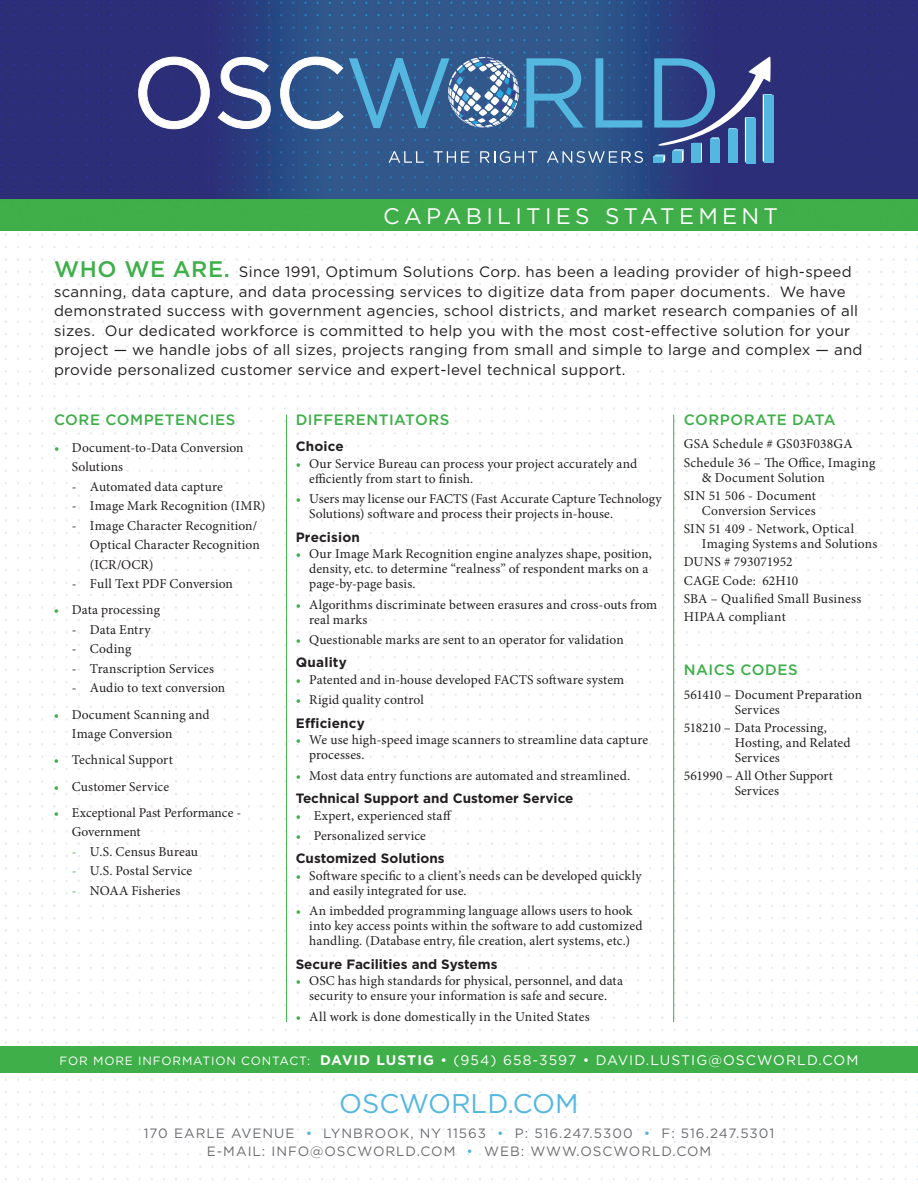
<style>
.page{position:relative;width:918px;height:1188px;background:#fff}
.page>*{position:absolute;margin:0;border:0;box-sizing:border-box;transform-origin:0 0}
.t1{font:27px "Gotham";color:#54b7df}
.t2{font:22.5px "Gotham";letter-spacing:.19em;color:#fff}
.t3{font:15px/19.5px "Gotham";letter-spacing:.02em;color:#231f20}
.t4{font:500 15px "Gotham";letter-spacing:.035em;color:#3eaf49}
.t5{font:13.8px "Gotham";letter-spacing:.08em;color:#fff}
.t6{font:13.5px/15px "Minion Pro";letter-spacing:.01em;color:#231f20}
.t7{font:13.5px/18px "Gotham";letter-spacing:.075em;color:#6c6d70;text-align:center}
.t8{font:700 13.5px "Gotham";color:#231f20}
.t9{font:700 13.5px "Gotham";letter-spacing:.02em;color:#231f20}
.s1{font-weight:500;font-size:22.5px;color:#3eaf49}
.s2{color:#3eaf49}
.s3{font-size:12px}
.s4{font-weight:700}
.s5{color:#57b2e4}
</style>
<div class="page">
<img style="left:5px;top:233px;width:913px;height:948px">
<img style="left:0;top:0;width:918px;height:231px">
<svg style="left:389px;top:151px;width:35px;height:12px"></svg>
<svg style="left:434px;top:151px;width:35px;height:12px"></svg>
<svg style="left:480px;top:151px;width:57px;height:12px"></svg>
<svg style="left:547px;top:151px;width:96px;height:12px"></svg>
<svg style="left:138px;top:57px;width:72px;height:73px"></svg>
<svg style="left:217px;top:57px;width:54px;height:72px"></svg>
<svg style="left:526px;top:58px;width:58px;height:70px;background:#3e7cac"></svg>
<svg style="left:596px;top:58px;width:46px;height:70px;background:#34699d"></svg>
<svg style="left:654px;top:57px;width:120px;height:106px;background:#4869a1"></svg>
<svg style="left:280px;top:57px;width:239px;height:73px;background:#547da9"></svg>
<hr style="left:286px;top:415px;width:1px;height:607px;background:#3eaf49">
<hr style="left:673px;top:415px;width:1px;height:607px;background:#3eaf49">
<div style="left:0;top:1046px;width:918px;height:27px;background:#3eaf49"></div>
<h2 class="t2" style="left:383px;top:201px;width:396px">CAPABILITIES STATEMENT</h2>
<p class="t3" style="left:54px;top:262px;width:810px"><span class="s1">WHO WE ARE.</span> Since 1991, Optimum Solutions Corp. has been a leading provider of high-speed scanning, data capture, and data processing services to digitize data from paper documents. We have demonstrated success with government agencies, school districts, and market research companies of all sizes. Our dedicated workforce is committed to help you with the most cost-effective solution for your project — we handle jobs of all sizes, projects ranging from small and simple to large and complex — and provide personalized customer service and expert-level technical support.</p>
<p class="t4" style="left:54px;top:410px;width:183px">CORE COMPETENCIES</p>
<p class="t6" style="left:72px;top:438px;width:173px;line-height:19.5px;text-indent:-18px"><span class="s2">•</span> Document-to-Data Conversion<br>Solutions</p>
<p class="t6" style="left:72px;top:479px;width:152px">- Automated data capture</p>
<p class="t6" style="left:72px;top:498px;width:195px">- Image Mark Recognition (IMR)</p>
<p class="t6" style="left:90px;top:516px;width:171px;line-height:19.5px;text-indent:-18px">- Image Character Recognition/<br>Optical Character Recognition (ICR/OCR)</p>
<p class="t6" style="left:72px;top:576px;width:162px">- Full Text PDF Conversion</p>
<p class="t6" style="left:54px;top:603px;width:108px"><span class="s2">•</span> Data processing</p>
<p class="t6" style="left:72px;top:622px;width:80px">- Data Entry</p>
<p class="t6" style="left:72px;top:642px;width:61px">- Coding</p>
<p class="t6" style="left:72px;top:661px;width:144px">- Transcription Services</p>
<p class="t6" style="left:72px;top:681px;width:155px">- Audio to text conversion</p>
<p class="t6" style="left:72px;top:705px;width:139px;line-height:19.5px;text-indent:-18px"><span class="s2">•</span> Document Scanning and<br>Image Conversion</p>
<p class="t6" style="left:54px;top:753px;width:120px"><span class="s2">•</span> Technical Support</p>
<p class="t6" style="left:54px;top:779px;width:117px"><span class="s2">•</span> Customer Service</p>
<p class="t6" style="left:72px;top:803px;width:171px;line-height:19.5px;text-indent:-18px"><span class="s2">•</span> Exceptional Past Performance -<br>Government</p>
<p class="t6" style="left:72px;top:844px;width:128px"><span class="s2">-</span> U.S. Census Bureau</p>
<p class="t6" style="left:72px;top:864px;width:122px"><span class="s2">-</span> U.S. Postal Service</p>
<p class="t6" style="left:72px;top:883px;width:110px"><span class="s2">-</span> NOAA Fisheries</p>
<p class="t4" style="left:296px;top:410px;width:155px">DIFFERENTIATORS</p>
<p class="t8" style="left:296px;top:438px;width:50px">Choice</p>
<p class="t6" style="left:309px;top:456px;width:330px;text-indent:-14px"><span class="s2">•</span> Our Service Bureau can process your project accurately and efficiently from start to finish.</p>
<p class="t6" style="left:309px;top:492px;width:354px;text-indent:-14px"><span class="s2">•</span> Users may license our FACTS (Fast Accurate Capture Technology<br>Solutions) software and process their projects in-house.</p>
<p class="t8" style="left:296px;top:528px;width:66px">Precision</p>
<p class="t6" style="left:309px;top:547px;width:344px;text-indent:-14px"><span class="s2">•</span> Our Image Mark Recognition engine analyzes shape, position, density, etc. to determine “realness” of respondent marks on a page-by-page basis.</p>
<p class="t6" style="left:309px;top:597px;width:350px;text-indent:-14px"><span class="s2">•</span> Algorithms discriminate between erasures and cross-outs from real marks</p>
<p class="t6" style="left:296px;top:632px;width:330px"><span class="s2">•</span> Questionable marks are sent to an operator for validation</p>
<p class="t9" style="left:296px;top:654px;width:53px">Quality</p>
<p class="t6" style="left:296px;top:672px;width:330px"><span class="s2">•</span> Patented and in-house developed FACTS software system</p>
<p class="t6" style="left:296px;top:693px;width:130px"><span class="s2">•</span> Rigid quality control</p>
<p class="t8" style="left:296px;top:714px;width:71px">Efficiency</p>
<p class="t6" style="left:309px;top:733px;width:341px;text-indent:-14px"><span class="s2">•</span> We use high-speed image scanners to streamline data capture processes.</p>
<p class="t6" style="left:296px;top:768px;width:336px"><span class="s2">•</span> Most data entry functions are automated and streamlined.</p>
<p class="t8" style="left:296px;top:789px;width:279px">Technical Support and Customer Service</p>
<p class="t6" style="left:296px;top:808px;width:158px"><span class="s2">•</span> Expert, experienced staff</p>
<p class="t6" style="left:296px;top:828px;width:132px"><span class="s2">•</span> Personalized service</p>
<p class="t8" style="left:296px;top:850px;width:151px">Customized Solutions</p>
<p class="t6" style="left:309px;top:868px;width:334px;text-indent:-14px"><span class="s2">•</span> Software specific to a client’s needs can be developed quickly and easily integrated for use.</p>
<p class="t6" style="left:309px;top:903px;width:335px;text-indent:-14px"><span class="s2">•</span> An imbedded programming language allows users to hook into key access points within the software to add customized handling. (Database entry, file creation, alert systems, etc.)</p>
<p class="t8" style="left:296px;top:955px;width:203px">Secure Facilities and Systems</p>
<p class="t6" style="left:296px;top:973px;width:329px;text-align:center"><span class="s2">•</span> OSC has high standards for physical, personnel, and data security to ensure your information is safe and secure.</p>
<p class="t6" style="left:296px;top:1009px;width:296px"><span class="s2">•</span> All work is done domestically in the United States</p>
<p class="t4" style="left:684px;top:410px;width:153px">CORPORATE DATA</p>
<p class="t6" style="left:684px;top:435px;width:193px;line-height:18.3px">GSA Schedule # GS03F038GA<br>Schedule 36 – The Office, Imaging</p>
<p class="t6" style="left:684px;top:468px;width:143px;line-height:18.3px;text-indent:18px">&amp; Document Solution<br>SIN 51 506 - Document</p>
<p class="t6" style="left:684px;top:502px;width:172px;line-height:18.3px;text-indent:18px">Conversion Services<br>SIN 51 409 - Network, Optical</p>
<p class="t6" style="left:684px;top:535px;width:195px;line-height:18.3px;text-indent:18px">Imaging Systems and Solutions<br>DUNS # 793071952<br>CAGE Code: 62H10<br>SBA – Qualified Small Business<br>HIPAA compliant</p>
<p class="t4" style="left:684px;top:660px;width:115px">NAICS CODES</p>
<p class="t6" style="left:735px;top:687px;width:129px;text-indent:-51px">561410 – Document Preparation<br>Services</p>
<p class="t6" style="left:735px;top:720px;width:117px;text-indent:-51px">518210 – Data Processing,<br>Hosting, and Related<br>Services</p>
<p class="t6" style="left:684px;top:768px;width:151px;text-align:center">561990 –All Other Support<br>Services</p>
<p class="t5" style="left:60px;top:1051px;width:800px"><span class="s3">FOR MORE INFORMATION CONTACT:</span> <span class="s4">DAVID LUSTIG</span> • (954) 658-3597 • DAVID.LUSTIG@OSCWORLD.COM</p>
<h1 class="t1" style="left:339px;top:1087px;width:241px">OSCWORLD.COM</h1>
<p class="t7" style="left:144px;top:1124px;width:632px">170 EARLE AVENUE <span class="s5">•</span> LYNBROOK, NY 11563 <span class="s5">•</span> P: 516.247.5300 <span class="s5">•</span> F: 516.247.5301<br>E-MAIL: INFO@OSCWORLD.COM <span class="s5">•</span> WEB: WWW.OSCWORLD.COM</p>
</div>
